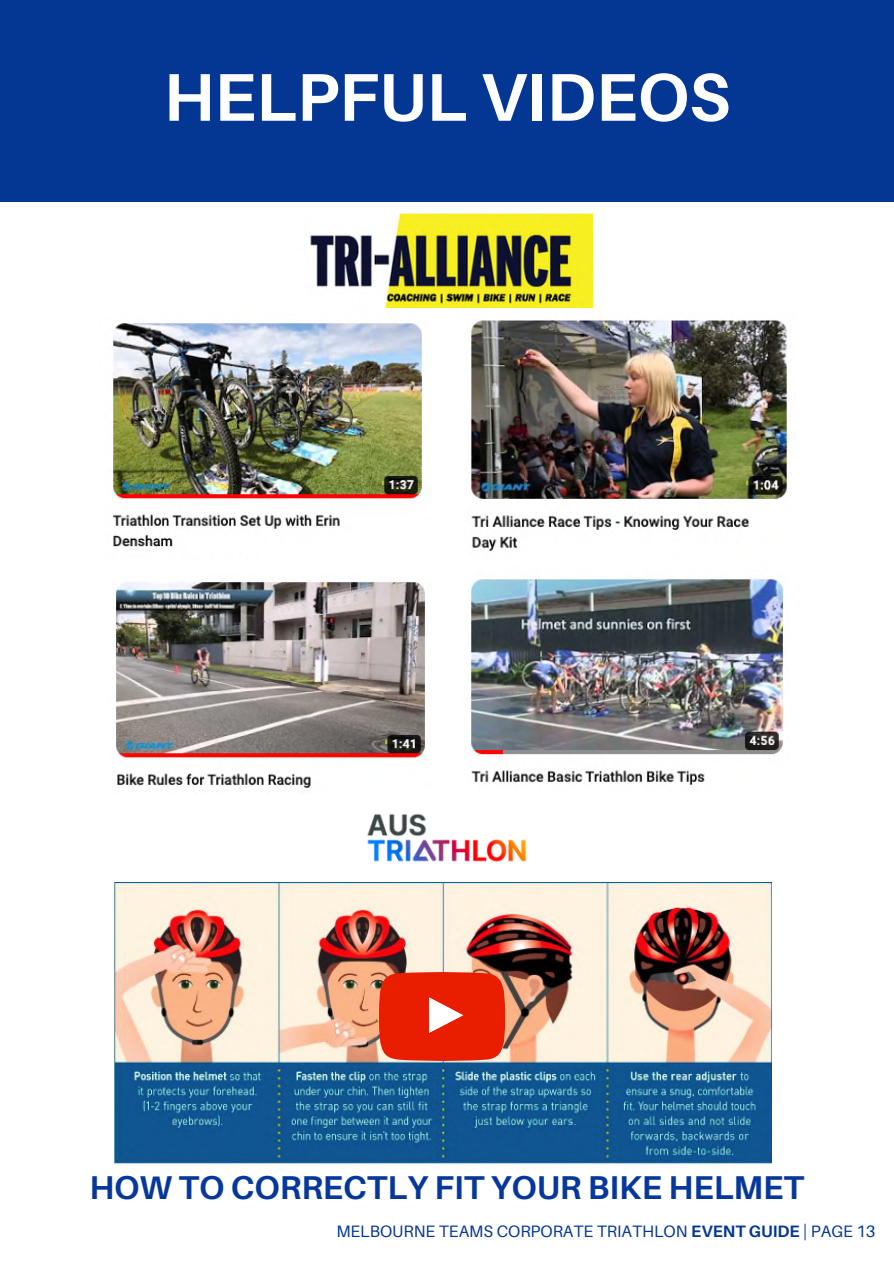
<style>
.page{position:relative;width:894px;height:1264px;background:#fff}
.page>*{position:absolute;margin:0;border:0;box-sizing:border-box;transform-origin:0 0}
.t1{font:700 67.5px "Aileron";color:#fff}
.t2{font:700 33px "Aileron";color:#06379a}
.t3{font:16.5px "Aileron";color:#043694}
.s1{font-weight:700}
</style>
<div class="page">
<div style="left:0;top:0;width:893px;height:201px;background:#043694"></div>
<img style="left:114px;top:881px;width:657px;height:282px">
<svg style="left:379px;top:972px;width:126px;height:88px;background:#e93115"></svg>
<img style="left:113px;top:307px;width:319px;height:240px">
<img style="left:460px;top:307px;width:327px;height:244px">
<img style="left:116px;top:582px;width:309px;height:206px">
<img style="left:471px;top:579px;width:312px;height:206px">
<img style="left:310px;top:214px;width:282px;height:93px">
<img style="left:367px;top:813px;width:160px;height:49px">
<p class="t1" style="left:163px;top:55px;width:568px">HELPFUL VIDEOS</p>
<p class="t2" style="left:89px;top:1167px;width:716px">HOW TO CORRECTLY FIT YOUR BIKE HELMET</p>
<h1 class="t3" style="left:336px;top:1221px;width:540px">MELBOURNE TEAMS CORPORATE TRIATHLON <span class="s1">EVENT GUIDE</span> | PAGE 13</h1>
</div>
